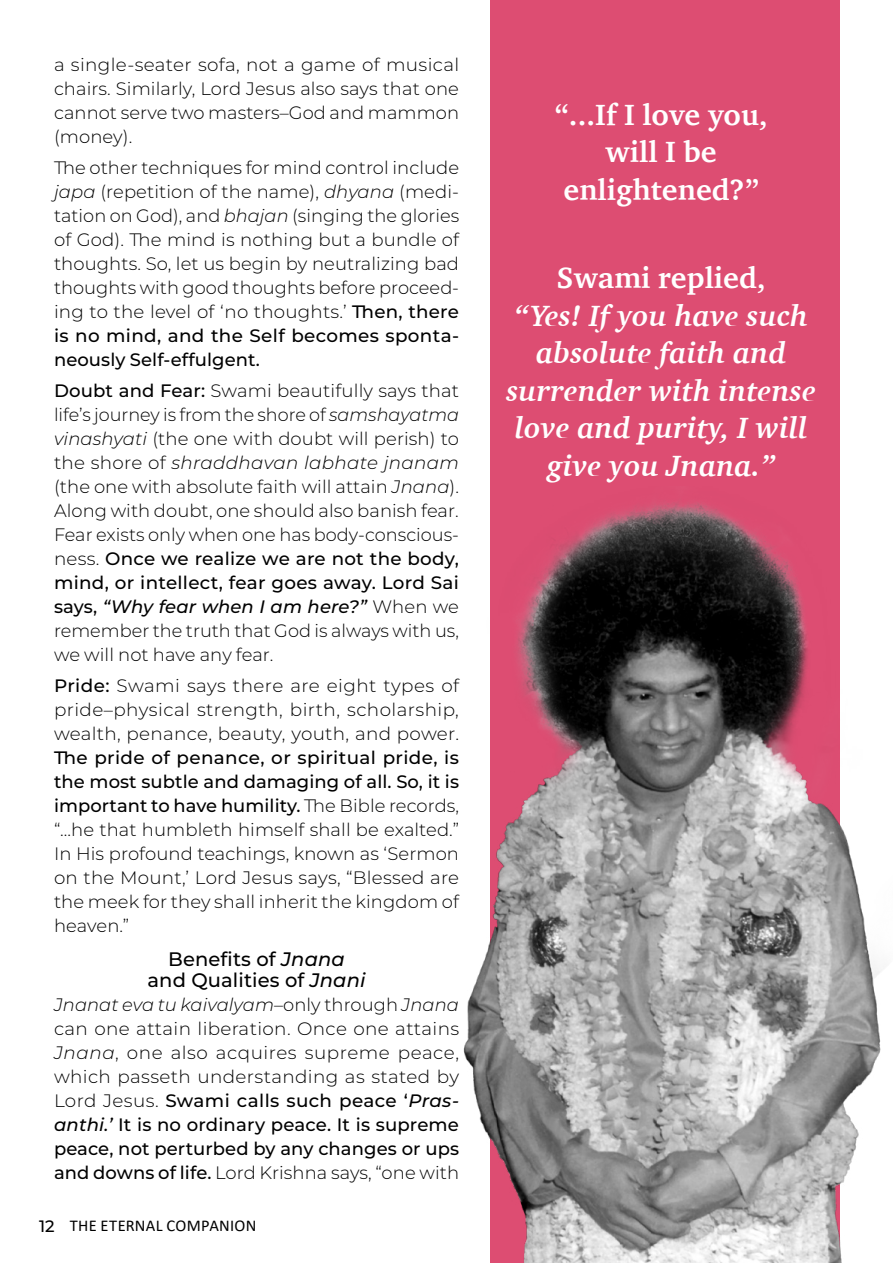
<style>
.page{position:relative;width:893px;height:1263px;background:#fff}
.page>*{position:absolute;margin:0;border:0;box-sizing:border-box;transform-origin:0 0}
.t1{font:italic 700 30px/37.5px "Charter";letter-spacing:.005em;color:#fff;text-align:center}
.t2{font:700 30px/37.5px "Charter";letter-spacing:.005em;color:#fff;text-align:center}
.t3{font:500 19.5px/21px "Montserrat";letter-spacing:.005em;color:#000;text-align:center}
.t4{font:300 18px/24px "Montserrat";letter-spacing:.005em;color:#000;text-align:justify}
.t5{font:16.5px "Calibri";letter-spacing:.02em;color:#000}
.s1{font-style:italic}
.s2{font-weight:500}
.s3{font-weight:500;font-style:italic}
.s4{font-family:"Montserrat";font-weight:500}
</style>
<div class="page">
<div style="left:490px;top:0;width:350px;height:1263px;background:#dd4d72"></div>
<img style="left:463px;top:502px;width:418px;height:761px">
<p class="t4" style="left:54px;top:52px;width:407px">a single-seater sofa, not a game of musical chairs. Similarly, Lord Jesus also says that one cannot serve two masters–God and mammon (money).</p>
<p class="t4" style="left:54px;top:155px;width:407px">The other techniques for mind control include <span class="s1">japa</span> (repetition of the name), <span class="s1">dhyana</span> (medi&shy;tation on God), and <span class="s1">bhajan</span> (singing the glories of God). The mind is nothing but a bundle of thoughts. So, let us begin by neutralizing bad thoughts with good thoughts before proceed&shy;ing to the level of ‘no thoughts.’ <span class="s2">Then, there is no mind, and the Self becomes sponta&shy;neously Self-effulgent.</span></p>
<p class="t4" style="left:54px;top:378px;width:407px"><span class="s2">Doubt and Fear:</span> Swami beautifully says that life’s journey is from the shore of <span class="s1">samshayatma vinashyati</span> (the one with doubt will perish) to the shore of <span class="s1">shraddhavan labhate jnanam </span>(the one with absolute faith will attain <span class="s1">Jnana</span>).<br>Along with doubt, one should also banish fear.<br>Fear exists only when one has body-conscious&shy;ness. <span class="s2">Once we realize we are not the body, mind, or intellect, fear goes away. Lord Sai says,</span> <span class="s3">“Why fear when I am here?”</span> When we remember the truth that God is always with us, we will not have any fear.</p>
<p class="t4" style="left:54px;top:673px;width:407px"><span class="s2">Pride:</span> Swami says there are eight types of pride–physical strength, birth, scholarship, wealth, penance, beauty, youth, and power.</p>
<p class="t4" style="left:54px;top:745px;width:407px"><span class="s2">The pride of penance, or spiritual pride, is the most subtle and damaging of all. So, it is important to have humility.</span> The Bible records, “...he that humbleth himself shall be exalted.” In His profound teachings, known as ‘Sermon on the Mount,’ Lord Jesus says, “Blessed are the meek for they shall inherit the kingdom of heaven.”</p>
<p class="t3" style="left:148px;top:948px;width:219px">Benefits of <span class="s1">Jnana </span>and Qualities of <span class="s1">Jnani</span></p>
<p class="t4" style="left:54px;top:992px;width:407px"><span class="s1">Jnanat eva tu kaivalyam</span>–only through <span class="s1">Jnana </span>can one attain liberation. Once one attains <span class="s1">Jnana</span>, one also acquires supreme peace, which passeth understanding as stated by Lord Jesus. <span class="s2">Swami calls such peace ‘</span><span class="s3">Pras&shy;anthi.’</span> <span class="s2">It is no ordinary peace. It is supreme peace, not perturbed by any changes or ups and downs of life.</span> Lord Krishna says, “one with</p>
<p class="t5" style="left:39px;top:1214px;width:219px"><span class="s4">12</span> THE ETERNAL COMPANION</p>
<h1 class="t2" style="left:554px;top:95px;width:215px">“...If I love you, will I be enlightened?”</h1>
<h1 class="t2" style="left:557px;top:259px;width:211px">Swami replied,</h1>
<h1 class="t1" style="left:506px;top:296px;width:311px">“Yes! If you have such absolute faith and surrender with intense love and purity, I will give you Jnana.”</h1>
</div>
